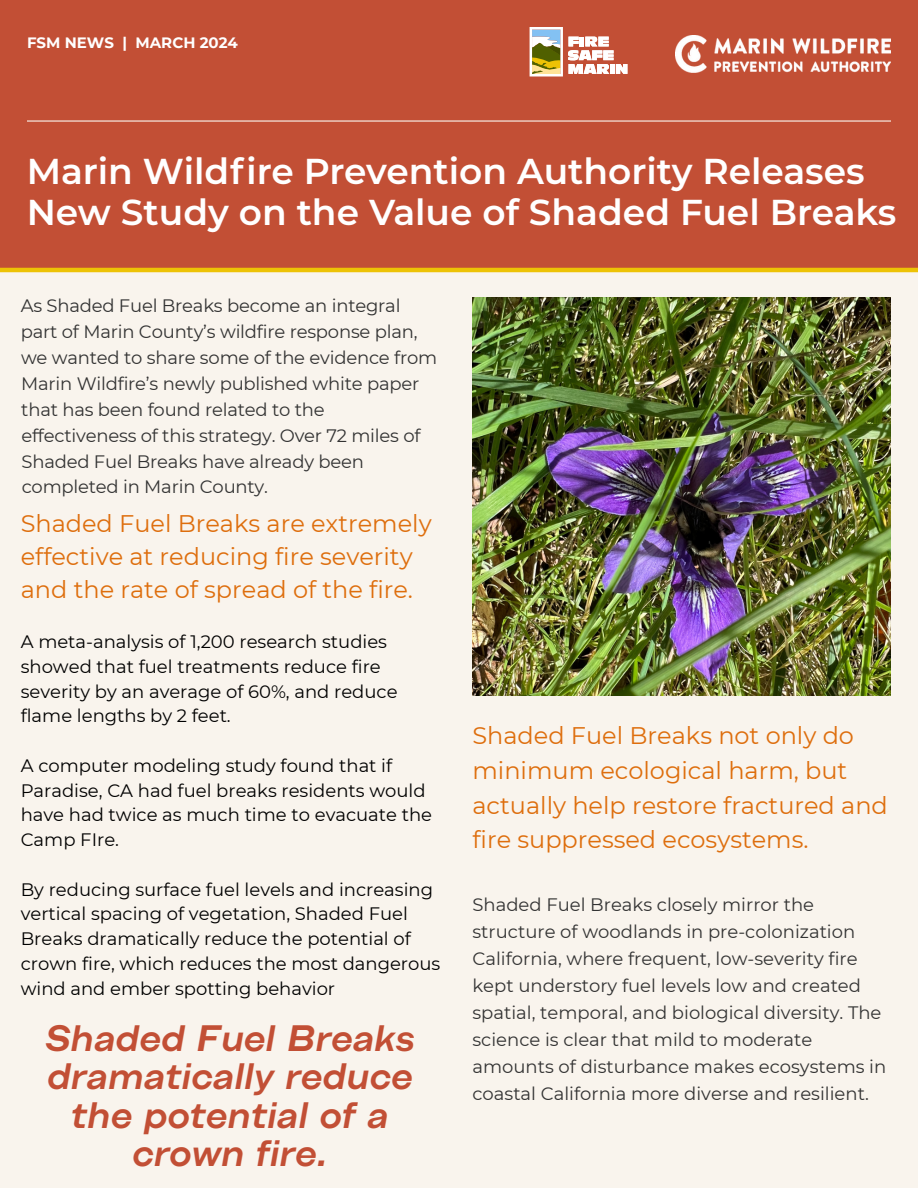
<style>
.page{position:relative;width:918px;height:1188px;background:#f9f4ed}
.page>*{position:absolute;margin:0;border:0;box-sizing:border-box;transform-origin:0 0}
.t1{font:600 47.25px/51.8px "Montserrat";color:#f9f4ed}
.t2{font:italic 600 expanded 36.75px/38.2px "Figure";color:#c24f35;text-align:center}
.t3{font:600 36px/40.5px "Montserrat";color:#fff}
.t4{font:24px/34.8px "Montserrat";color:#de6e0d}
.t5{font:18px/25.8px "Montserrat";color:#333}
.t6{font:18px/24.8px "Montserrat";color:#000}
.t7{font:700 15px "Montserrat";color:#fff}
</style>
<div class="page">
<div style="left:0;top:0;width:918px;height:270px;background:#c24f35"></div>
<svg style="left:530px;top:27px;width:97px;height:49px"></svg>
<img style="left:676px;top:36px;width:215px;height:37px">
<hr style="left:27px;top:120px;width:864px;height:2px;background:#f9f4ed">
<hr style="left:0;top:268px;width:918px;height:4px;background:#edc205">
<img style="left:472px;top:297px;width:419px;height:398px">
<p class="t7" style="left:27px;top:31px;width:212px">FSM NEWS | MARCH 2024</p>
<h1 class="t1" style="left:27px;top:139px;width:730px">Shaded Fuel Break’s Ability to<br>Restore Marin’s Ecosystems</h1>
<h3 class="t3" style="left:27px;top:150px;width:871px">Marin Wildfire Prevention Authority Releases<br>New Study on the Value of Shaded Fuel Breaks</h3>
<p class="t5" style="left:21px;top:292px;width:418px">As Shaded Fuel Breaks become an integral part of Marin County’s wildfire response plan, we wanted to share some of the evidence from Marin Wildfire’s newly published white paper that has been found related to the effectiveness of this strategy. Over 72 miles of Shaded Fuel Breaks have already been completed in Marin County.</p>
<h3 class="t4" style="left:21px;top:507px;width:413px;line-height:32.7px">Shaded Fuel Breaks are extremely effective at reducing fire severity and the rate of spread of the fire.</h3>
<p class="t6" style="left:21px;top:629px;width:378px">A meta-analysis of 1,200 research studies showed that fuel treatments reduce fire severity by an average of 60%, and reduce flame lengths by 2 feet.</p>
<p class="t6" style="left:21px;top:752px;width:413px">A computer modeling study found that if Paradise, CA had fuel breaks residents would have had twice as much time to evacuate the Camp FIre.</p>
<p class="t6" style="left:21px;top:876px;width:421px">By reducing surface fuel levels and increasing vertical spacing of vegetation, Shaded Fuel Breaks dramatically reduce the potential of crown fire, which reduces the most dangerous wind and ember spotting behavior</p>
<h2 class="t2" style="left:45px;top:1019px;width:371px">Shaded Fuel Breaks dramatically reduce the potential of a crown fire.</h2>
<h3 class="t4" style="left:472px;top:717px;width:417px">Shaded Fuel Breaks not only do minimum ecological harm, but actually help restore fractured and fire suppressed ecosystems.</h3>
<p class="t5" style="left:472px;top:891px;width:415px;line-height:27px">Shaded Fuel Breaks closely mirror the structure of woodlands in pre-colonization California, where frequent, low-severity fire kept understory fuel levels low and created spatial, temporal, and biological diversity. The science is clear that mild to moderate amounts of disturbance makes ecosystems in coastal California more diverse and resilient.</p>
</div>
